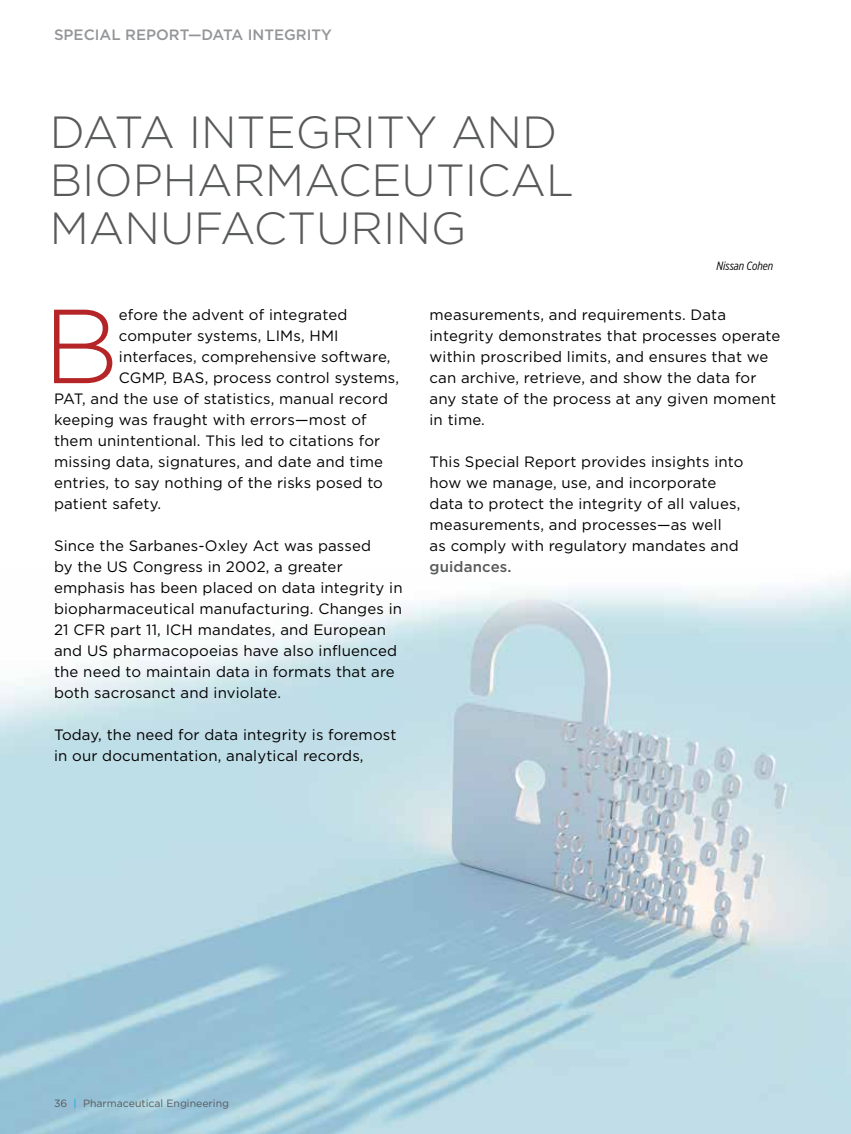
<style>
.page{position:relative;width:851px;height:1134px;background:#fff}
.page>*{position:absolute;margin:0;border:0;box-sizing:border-box;transform-origin:0 0}
.t1{font:300 105px "Gotham";color:#b52527}
.t2{font:300 45px/48px "Gotham";color:#58595b}
.t3{font:15px/21px "Gotham";letter-spacing:.01em;color:#000}
.t4{font:500 15px "Gotham";color:#939598}
.t5{font:500 15px "Gotham";letter-spacing:.01em;color:#58595b}
.t6{font:italic 12px "Gotham X Narrow";color:#000}
.t7{font:10.5px "Gotham";color:#58595b}
.s1{color:#00b0da}
</style>
<div class="page">
<img style="left:0;top:577px;width:850px;height:557px">
<p class="t4" style="left:54px;top:26px;width:279px">SPECIAL REPORT—DATA INTEGRITY</p>
<h2 class="t2" style="left:50px;top:107px;width:525px">DATA INTEGRITY AND<br>BIOPHARMACEUTICAL<br>MANUFACTURING</h2>
<p class="t6" style="left:716px;top:259px;width:58px">Nissan Cohen</p>
<h1 class="t1" style="left:43px;top:289px;width:77px">B</h1>
<p class="t3" style="left:119px;top:304px;width:230px">efore the advent of integrated</p>
<p class="t3" style="left:119px;top:325px;width:221px">computer systems, LIMs, HMI</p>
<p class="t3" style="left:119px;top:346px;width:273px">interfaces, comprehensive software,</p>
<p class="t3" style="left:119px;top:367px;width:281px">CGMP, BAS, process control systems,</p>
<p class="t3" style="left:54px;top:388px;width:335px">PAT, and the use of statistics, manual record</p>
<p class="t3" style="left:54px;top:409px;width:314px">keeping was fraught with errors—most of</p>
<p class="t3" style="left:54px;top:430px;width:328px">them unintentional. This led to citations for</p>
<p class="t3" style="left:54px;top:451px;width:330px">missing data, signatures, and date and time</p>
<p class="t3" style="left:54px;top:472px;width:330px">entries, to say nothing of the risks posed to</p>
<p class="t3" style="left:54px;top:493px;width:109px">patient safety.</p>
<p class="t3" style="left:54px;top:535px;width:350px">Since the Sarbanes-Oxley Act was passed<br>by the US Congress in 2002, a greater emphasis has been placed on data integrity in biopharmaceutical manufacturing. Changes in 21 CFR part 11, ICH mandates, and European and US pharmacopoeias have also influenced the need to maintain data in formats that are both sacrosanct and inviolate.</p>
<p class="t3" style="left:54px;top:724px;width:344px">Today, the need for data integrity is foremost in our documentation, analytical records,</p>
<p class="t3" style="left:429px;top:304px;width:352px">measurements, and requirements. Data integrity demonstrates that processes operate within proscribed limits, and ensures that we can archive, retrieve, and show the data for any state of the process at any given moment in time.</p>
<p class="t3" style="left:429px;top:451px;width:315px">This Special Report provides insights into how we manage, use, and incorporate data to protect the integrity of all values, measurements, and processes—as well<br>as comply with regulatory mandates and</p>
<p class="t5" style="left:429px;top:558px;width:84px">guidances.</p>
<p class="t7" style="left:54px;top:1097px;width:176px">36 <span class="s1">|</span> Pharmaceutical Engineering</p>
</div>
